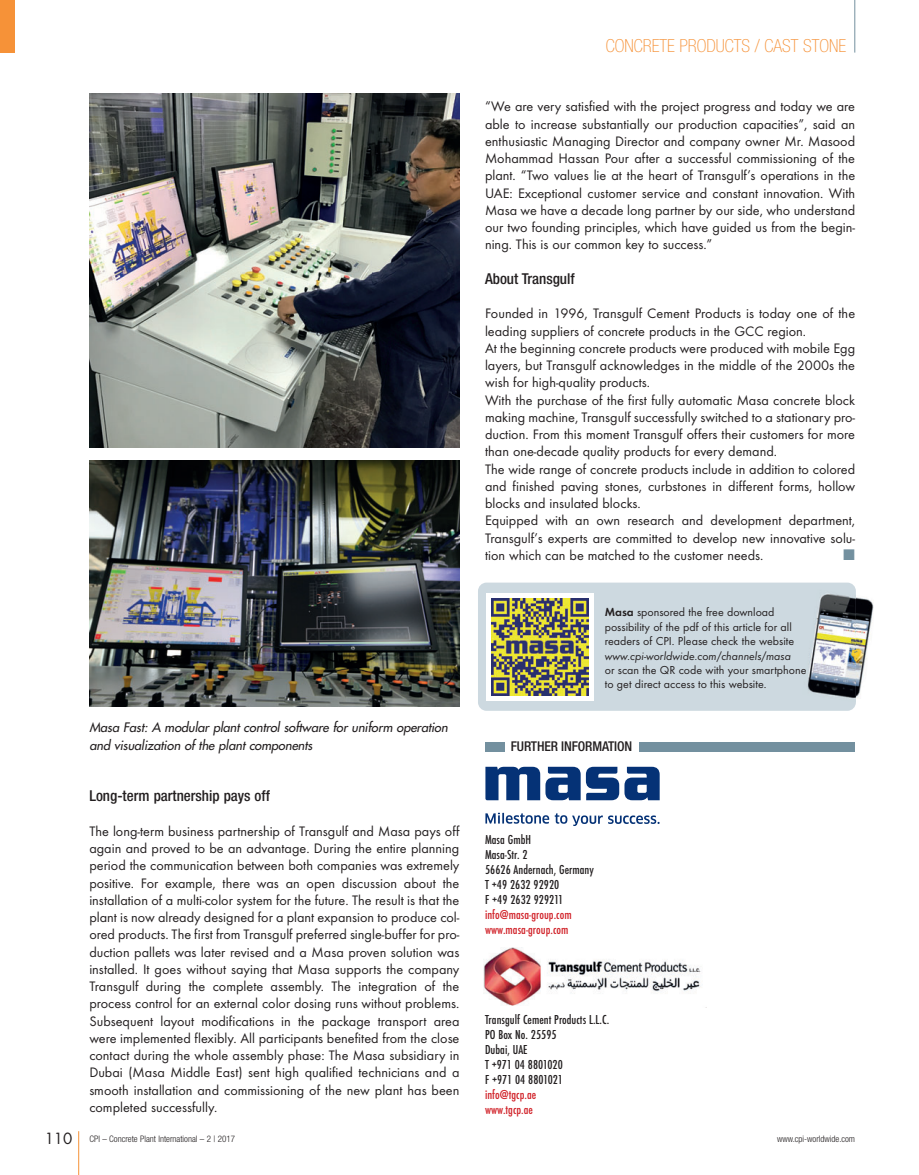
<style>
.page{position:relative;width:919px;height:1175px;background:#fff}
.page>*{position:absolute;margin:0;border:0;box-sizing:border-box;transform-origin:0 0}
.t1{font:100 condensed 18px "Helvetica Neue";color:#f69238}
.t2{font:500 condensed 15px "Helvetica Neue";color:#231f20}
.t3{font:14.25px/17.2px "Futura T";color:#231f20;text-align:justify}
.t4{font:14.25px "European Pi Three";color:#73909f}
.t5{font:500 condensed 13.5px/15px "Futura T";letter-spacing:.005em;color:#231f20}
.t6{font:500 condensed 13.5px/15px "Futura T";letter-spacing:.005em;color:#d1232a}
.t7{font:500 condensed 13.5px "Helvetica Neue";letter-spacing:-.01em;color:#231f20}
.t8{font:italic 12.75px/17.2px "Futura";color:#231f20}
.t9{font:12px/14.4px "Futura T";color:#231f20}
.t10{font:italic 12px "Futura T";color:#231f20}
.t11{font:300 condensed 9px "Helvetica Neue";color:#231f20}
.s1{font-weight:600}
.s2{font-family:"Futura";font-weight:400;font-stretch:normal;font-size:15px}
</style>
<div class="page">
<hr style="left:78px;top:1131px;width:1px;height:44px;background:#f69238">
<hr style="left:854px;top:0;width:1px;height:53px;background:#73909f">
<div style="left:0;top:0;width:15px;height:53px;background:#f69238"></div>
<div style="left:478px;top:583px;width:377px;height:128px;background:#cdd9e0;border-radius:9px"></div>
<div style="left:486px;top:594px;width:107px;height:107px;background:#fff"></div>
<img style="left:491px;top:599px;width:98px;height:97px">
<img style="left:855px;top:595px;width:19px;height:108px">
<img style="left:808px;top:594px;width:47px;height:104px">
<svg style="left:485px;top:813px;width:117px;height:13px"></svg>
<svg style="left:608px;top:815px;width:51px;height:9px"></svg>
<svg style="left:586px;top:767px;width:73px;height:33px"></svg>
<svg style="left:485px;top:767px;width:95px;height:33px"></svg>
<div style="left:485px;top:741px;width:19px;height:10px;background:#73909f"></div>
<div style="left:639px;top:741px;width:216px;height:10px;background:#73909f"></div>
<img style="left:483px;top:948px;width:218px;height:58px">
<img style="left:89px;top:94px;width:370px;height:353px">
<img style="left:89px;top:460px;width:370px;height:247px">
<p class="t1" style="left:605px;top:39px;width:242px">CONCRETE PRODUCTS / CAST STONE</p>
<p class="t3" style="left:485px;top:99px;width:372px">“We are very satisfied with the project progress and today we are able to increase substantially our production capacities”, said an enthusiastic Managing Director and company owner Mr. Masood Mohammad Hassan Pour after a successful commissioning of the plant. “Two values lie at the heart of Transgulf’s operations in the UAE: Exceptional customer service and constant innovation. With Masa we have a decade long partner by our side, who understand our two founding principles, which have guided us from the begin&shy;ning. This is our common key to success.”</p>
<p class="t2" style="left:485px;top:273px;width:91px">About Transgulf</p>
<p class="t3" style="left:485px;top:306px;width:371px;text-align:left">Founded in 1996, Transgulf Cement Products is today one of the leading suppliers of concrete products in the GCC region.<br>At the beginning concrete products were produced with mobile Egg layers, but Transgulf acknowledges in the middle of the 2000s the wish for high-quality products.<br>With the purchase of the first fully automatic Masa concrete block making machine, Transgulf successfully switched to a stationary pro&shy;duction. From this moment Transgulf offers their customers for more than one-decade quality products for every demand.<br>The wide range of concrete products include in addition to colored and finished paving stones, curbstones in different forms, hollow blocks and insulated blocks.<br>Equipped with an own research and development department, Trans gulf’s experts are committed to develop new innovative solu&shy;tion which can be matched to the customer needs.</p>
<p class="t4" style="left:843px;top:547px;width:13px">-</p>
<p class="t8" style="left:89px;top:720px;width:362px">Masa Fast: A modular plant control software for uniform operation and visualization of the plant components</p>
<p class="t2" style="left:89px;top:791px;width:182px">Long-term partnership pays off</p>
<p class="t3" style="left:89px;top:824px;width:371px">The long-term business partnership of Transgulf and Masa pays off again and proved to be an advantage. During the entire planning period the communication between both companies was extremely positive. For example, there was an open discussion about the installation of a multi-color system for the future. The result is that the plant is now already designed for a plant expansion to produce col&shy;ored products. The first from Transgulf preferred single-buffer for pro&shy;duction pallets was later revised and a Masa proven solution was installed. It goes without saying that Masa supports the company Transgulf during the complete assembly. The integration of the process control for an external color dosing runs without problems.<br>Subsequent layout modifications in the package transport area were implemented flexibly. All participants benefited from the close contact during the whole assembly phase: The Masa subsidiary in Dubai (Masa Middle East) sent high qualified technicians and a smooth installation and commissioning of the new plant has been completed successfully.</p>
<p class="t9" style="left:604px;top:606px;width:191px"><span class="s1">Masa</span> sponsored the free download possibility of the pdf of this article for all readers of CPI. Please check the website</p>
<p class="t10" style="left:604px;top:651px;width:188px">www.cpi-worldwide.com/channels/masa</p>
<p class="t9" style="left:604px;top:664px;width:203px">or scan the QR code with your smartphone to get direct access to this website.</p>
<p class="t7" style="left:510px;top:742px;width:123px">FURTHER INFORMATION</p>
<p class="t5" style="left:485px;top:832px;width:110px">Masa GmbH<br>Masa-Str. 2<br>56626 Andernach, Germany<br>T +49 2632 92920<br>F +49 2632 929211</p>
<p class="t6" style="left:485px;top:907px;width:88px">info@masa-group.com www.masa-group.com</p>
<p class="t5" style="left:485px;top:1012px;width:126px">Transgulf Cement Products L.L.C.<br>PO Box No. 25595<br>Dubai, UAE<br>T +971 04 8801020<br>F +971 04 8801021</p>
<p class="t6" style="left:485px;top:1087px;width:53px">info@tgcp.ae www.tgcp.ae</p>
<p class="t11" style="left:45px;top:1135px;width:192px"><span class="s2">110</span> CPI – Concrete Plant International – 2 | 2017</p>
<p class="t11" style="left:777px;top:1135px;width:79px">www.cpi-worldwide.com</p>
</div>
